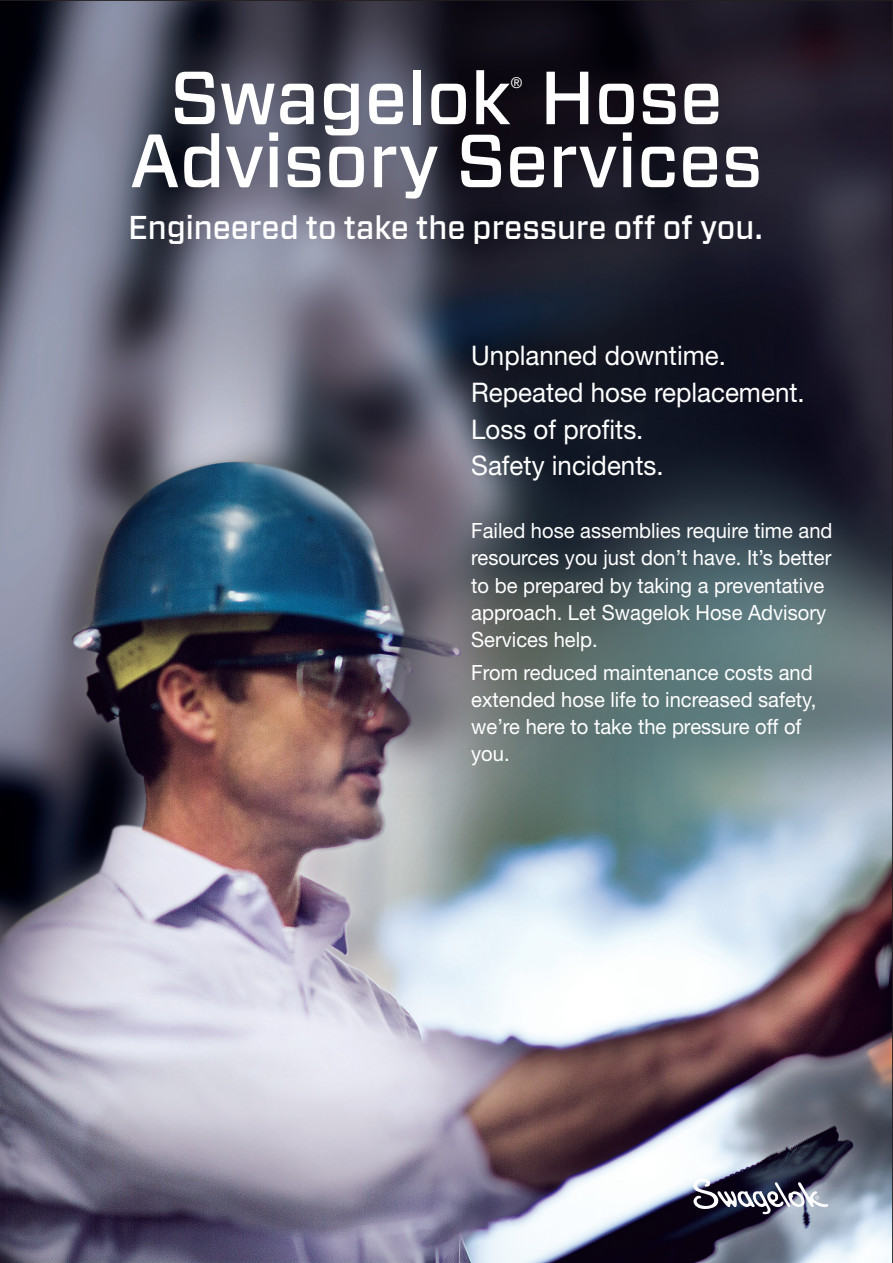
<style>
.page{position:relative;width:893px;height:1263px;background:#fff}
.page>*{position:absolute;margin:0;border:0;box-sizing:border-box;transform-origin:0 0}
.t1{font:500 75px "Forza";color:#fff}
.t2{font:500 33px "Forza";color:#fff;scale:.96 1}
.t3{font:27px/36.8px "Helvetica Neue LT Std";color:#fff;scale:.96 1}
.t4{font:21px/27px "Helvetica Neue LT Std";color:#fff;scale:.96 1}
.t5{font:15px "Helvetica Neue LT Std";color:#fff;scale:.96 1}
</style>
<div class="page">
<img style="left:0;top:0;width:893px;height:1263px">
<svg style="left:693px;top:1178px;width:135px;height:36px"></svg>
<h1 class="t1" style="left:170px;top:48px;width:554px">Swagelok Hose</h1>
<p class="t5" style="left:511px;top:74px;width:13px">®</p>
<h1 class="t1" style="left:130px;top:111px;width:634px">Advisory Services</h1>
<h2 class="t2" style="left:128px;top:206px;width:662px">Engineered to take the pressure off of you.</h2>
<p class="t3" style="left:471px;top:337px;width:349px">Unplanned downtime.<br>Repeated hose replacement.<br>Loss of profits.<br>Safety incidents.</p>
<p class="t4" style="left:471px;top:517px;width:378px">Failed hose assemblies require time and resources you just don’t have. It’s better to be prepared by taking a preventative approach. Let Swagelok Hose Advisory Services help.</p>
<p class="t4" style="left:471px;top:659px;width:361px">From reduced maintenance costs and extended hose life to increased safety, we’re here to take the pressure off of you.</p>
</div>
